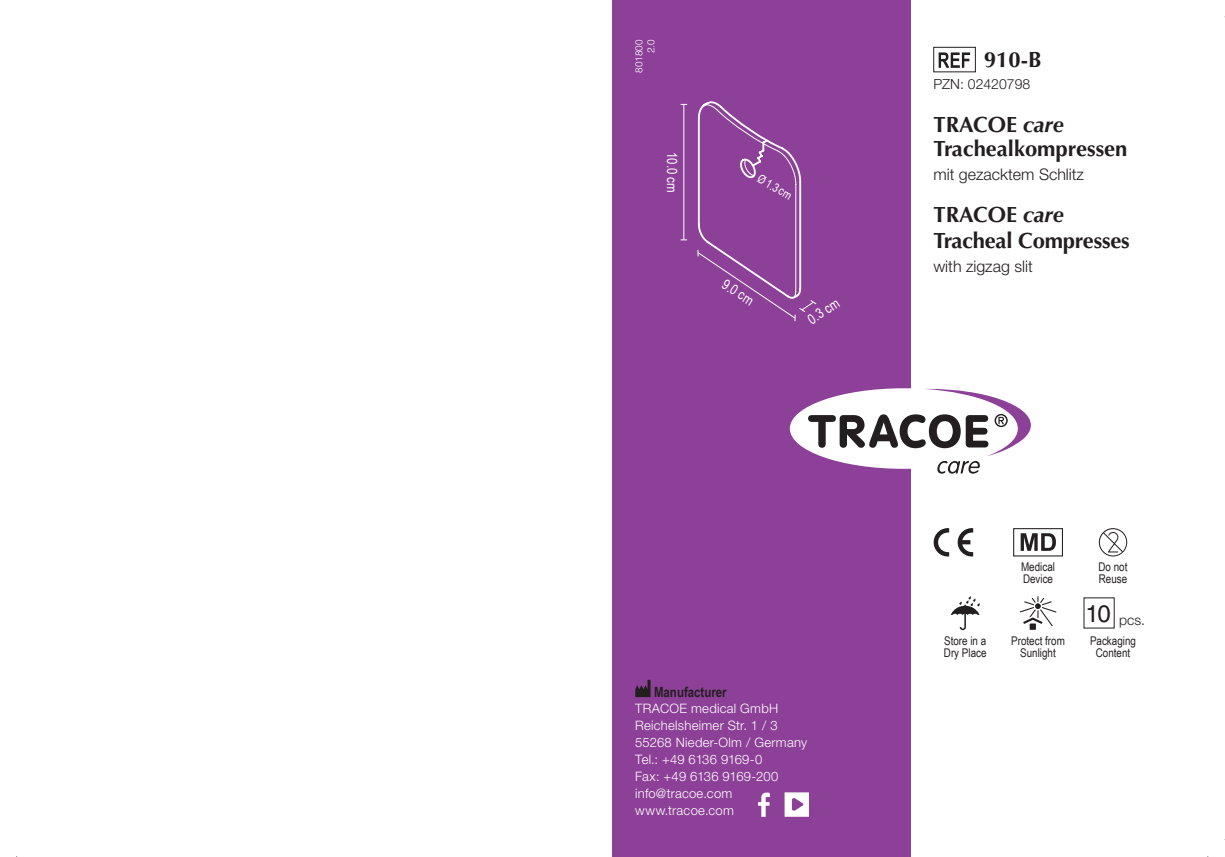
<style>
.page{position:relative;width:1225px;height:857px;background:#fff}
.page>*{position:absolute;margin:0;border:0;box-sizing:border-box;transform-origin:0 0}
.t1{font:700 22px/24px "Optima LT Std";color:#231f20}
.t2{font:300 16px "Helvetica Neue LT Pro";color:#231f20}
.t3{font:300 14px "Helvetica Neue LT Pro";color:#231f20}
.t4{font:14px "Arial Narrow";color:#fff}
.t5{font:700 14px "Arial Narrow";color:#231f20}
.t6{font:300 13px/17px "Helvetica Neue LT Pro";letter-spacing:.02em;color:#fff}
.t7{font:12px/12px "Arial Narrow";color:#231f20}
.t8{font:12px "Arial Narrow";color:#fff}
.t9{font:300 10px/12px "Helvetica LT Std";color:#fff;text-align:right}
.s1{font-style:italic}
</style>
<div class="page">
<div style="left:612px;top:0;width:298px;height:856px;background:#8d4097"></div>
<svg style="left:758px;top:792px;width:12px;height:24px"></svg>
<svg style="left:784px;top:792px;width:25px;height:24px"></svg>
<svg style="left:635px;top:679px;width:15px;height:17px"></svg>
<div style="left:933px;top:47px;width:42px;height:25px;border:1px solid #231f20"></div>
<svg style="left:938px;top:52px;width:32px;height:16px"></svg>
<div style="left:789px;top:388px;width:228px;height:80px;background:#fff;border-radius:50%"></div>
<svg style="left:808px;top:389px;width:222px;height:84px"></svg>
<svg style="left:933px;top:528px;width:16px;height:28px"></svg>
<svg style="left:957px;top:528px;width:16px;height:28px"></svg>
<svg style="left:1020px;top:533px;width:35px;height:17px"></svg>
<div style="left:1013px;top:528px;width:49px;height:28px;border:1px solid #231f20"></div>
<svg style="left:1098px;top:528px;width:29px;height:28px"></svg>
<svg style="left:950px;top:597px;width:29px;height:33px"></svg>
<svg style="left:1019px;top:596px;width:37px;height:33px"></svg>
<hr style="left:683px;top:105px;width:1px;height:134px;background:#fff">
<svg style="left:697px;top:101px;width:120px;height:220px"></svg>
<p class="t9" style="left:632px;top:73px;width:35px;rotate:-90deg">801800<br>2.0</p>
<p class="t4" style="left:682px;top:152px;width:42px;rotate:90deg">10.0 cm</p>
<p class="t8" style="left:763px;top:170px;width:39px;rotate:30deg">Ø1.3 cm</p>
<p class="t4" style="left:729px;top:274px;width:36px;rotate:33deg">9.0 cm</p>
<p class="t4" style="left:803px;top:311px;width:36px;rotate:-33deg">0.3 cm</p>
<h1 class="t1" style="left:984px;top:48px;width:59px">910-B</h1>
<p class="t3" style="left:933px;top:76px;width:98px">PZN: 02420798</p>
<h1 class="t1" style="left:933px;top:112px;width:196px">TRACOE <span class="s1">care<br></span>Trachealkompressen</h1>
<p class="t2" style="left:933px;top:164px;width:152px">mit gezacktem Schlitz</p>
<h1 class="t1" style="left:933px;top:202px;width:198px;line-height:26px">TRACOE <span class="s1">care<br></span>Tracheal Compresses</h1>
<p class="t2" style="left:933px;top:256px;width:101px">with zigzag slit</p>
<p class="t5" style="left:654px;top:681px;width:74px">Manufacturer</p>
<p class="t6" style="left:635px;top:699px;width:173px">TRACOE medical GmbH<br>Reichelsheimer Str. 1 / 3<br>55268 Nieder-Olm / Germany<br>Tel.: +49 6136 9169-0<br>Fax: +49 6136 9169-200 info@tracoe.com www.tracoe.com</p>
<p class="t7" style="left:1021px;top:560px;width:35px">Medical<br>Device</p>
<p class="t7" style="left:1098px;top:560px;width:30px">Do not<br>Reuse</p>
<p class="t3" style="left:1085px;top:611px;width:61px"><sup>10</sup> pcs.</p>
<p class="t7" style="left:943px;top:633px;width:44px">Store in a<br>Dry Place</p>
<p class="t7" style="left:1011px;top:633px;width:55px;text-align:center">Protect from<br>Sunlight</p>
<p class="t7" style="left:1090px;top:633px;width:47px;text-align:center">Packaging<br>Content</p>
</div>
